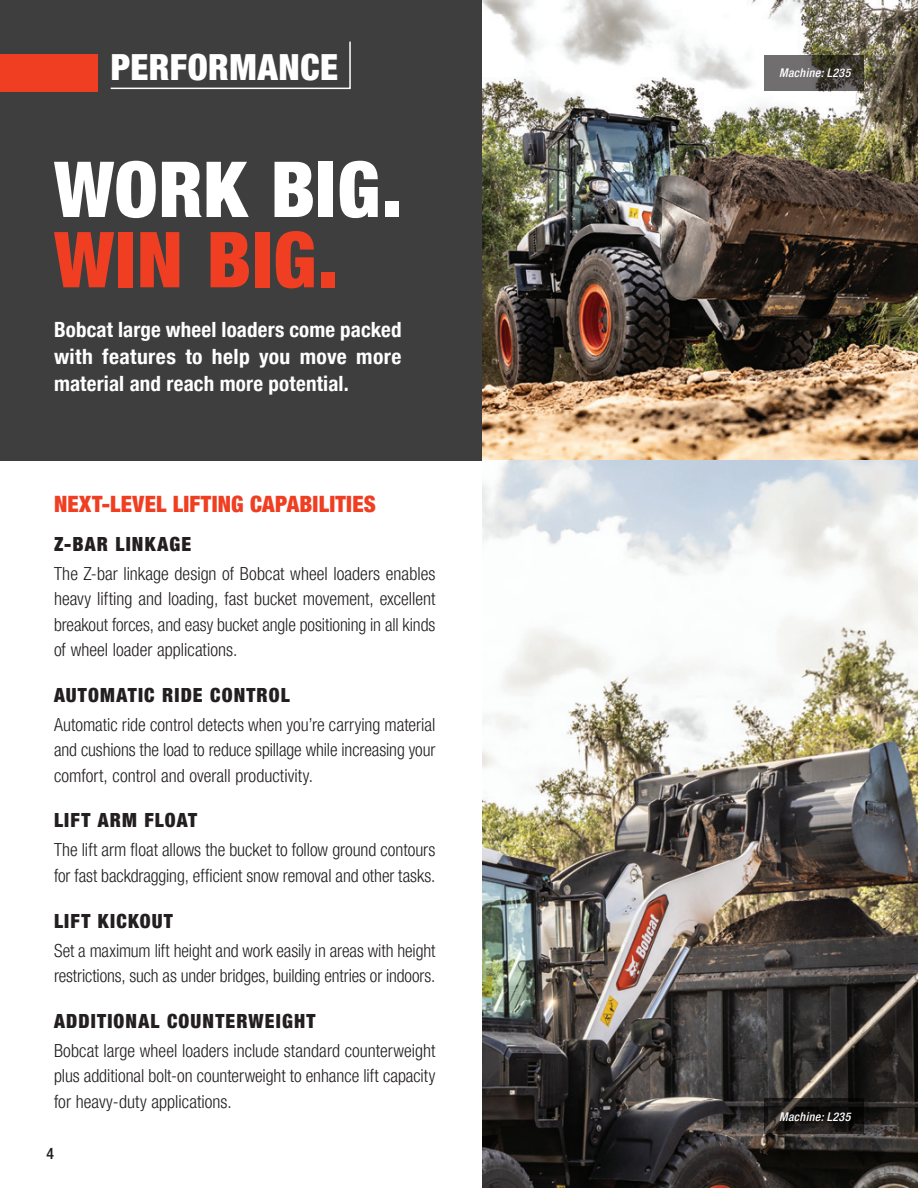
<style>
.page{position:relative;width:918px;height:1188px;background:#fff}
.page>*{position:absolute;margin:0;border:0;box-sizing:border-box;transform-origin:0 0}
.Master_Tabs{font:900 condensed 77.4px "Helvetica Neue LT Pro";letter-spacing:.01em;color:#fff}
.Master_Tabs-2{font:900 condensed 77.4px "Helvetica Neue LT Pro";letter-spacing:.015em;color:#ef3e22}
.Page_header_-_white{font:900 condensed 36px "Helvetica Neue LT Pro";letter-spacing:.015em;color:#fff}
.Subhead_II{font:900 condensed 22.5px "Helvetica Neue LT Pro";letter-spacing:.01em;color:#ef3e22}
.Large_Body_Copy{font:700 condensed 21px/27px "Helvetica Neue LT Pro";letter-spacing:.01em;color:#fff;text-align:justify}
.Subhead_II-2{font:900 condensed 19.5px "Helvetica Neue LT Pro";letter-spacing:.06em;color:#231f20}
.Large_Body_Copy-2{font:300 condensed 18px/25.5px "Helvetica Neue LT Pro";color:#231f20;text-align:justify}
.t1{font:500 condensed 15.75px "Helvetica Neue LT Pro";color:#231f20}
.Photo_Caption{font:italic 500 condensed 12px "Helvetica Neue LT Pro";letter-spacing:.03em;color:#fff}
</style>
<div class="page">
<div style="left:0;top:0;width:483px;height:460px;background:#3e3e3f"></div>
<img style="left:483px;top:0;width:435px;height:1188px">
<svg style="left:765px;top:55px;width:99px;height:36px;background:#56544f"></svg>
<div style="left:0;top:54px;width:97px;height:38px;background:#ef3e22"></div>
<svg style="left:110px;top:41px;width:241px;height:49px"></svg>
<svg style="left:765px;top:1098px;width:99px;height:36px;background:#1c1918"></svg>
<p class="Page_header_-_white" style="left:111px;top:45px;width:229px">PERFORMANCE</p>
<p class="Master_Tabs" style="left:54px;top:143px;width:349px">WORK BIG.</p>
<p class="Master_Tabs-2" style="left:54px;top:214px;width:285px">WIN BIG.</p>
<p class="Large_Body_Copy" style="left:54px;top:316px;width:349px">Bobcat large wheel loaders come packed with features to help you move more material and reach more potential.</p>
<p class="Subhead_II" style="left:54px;top:490px;width:323px">NEXT-LEVEL LIFTING CAPABILITIES</p>
<p class="Subhead_II-2" style="left:54px;top:532px;width:139px">Z-BAR LINKAGE</p>
<p class="Large_Body_Copy-2" style="left:54px;top:560px;width:383px">The Z-bar linkage design of Bobcat wheel loaders enables heavy lifting and loading, fast bucket movement, excellent breakout forces, and easy bucket angle positioning in all kinds of wheel loader applications.</p>
<p class="Subhead_II-2" style="left:54px;top:683px;width:237px">AUTOMATIC RIDE CONTROL</p>
<p class="Large_Body_Copy-2" style="left:54px;top:712px;width:383px">Automatic ride control detects when you’re carrying material and cushions the load to reduce spillage while increasing your comfort, control and overall productivity.</p>
<p class="Subhead_II-2" style="left:54px;top:809px;width:145px">LIFT ARM FLOAT</p>
<p class="Large_Body_Copy-2" style="left:54px;top:837px;width:383px">The lift arm float allows the bucket to follow ground contours for fast backdragging, efficient snow removal and other tasks.</p>
<p class="Subhead_II-2" style="left:54px;top:909px;width:120px">LIFT KICKOUT</p>
<p class="Large_Body_Copy-2" style="left:54px;top:937px;width:383px">Set a maximum lift height and work easily in areas with height restrictions, such as under bridges, building entries or indoors.</p>
<p class="Subhead_II-2" style="left:54px;top:1009px;width:263px">ADDITIONAL COUNTERWEIGHT</p>
<p class="Large_Body_Copy-2" style="left:54px;top:1037px;width:383px">Bobcat large wheel loaders include standard counterweight plus additional bolt-on counterweight to enhance lift capacity for heavy-duty applications.</p>
<p class="t1" style="left:46px;top:1144px;width:9px">4</p>
<p class="Photo_Caption" style="left:779px;top:66px;width:73px">Machine: L235</p>
<p class="Photo_Caption" style="left:779px;top:1109px;width:73px">Machine: L235</p>
</div>
